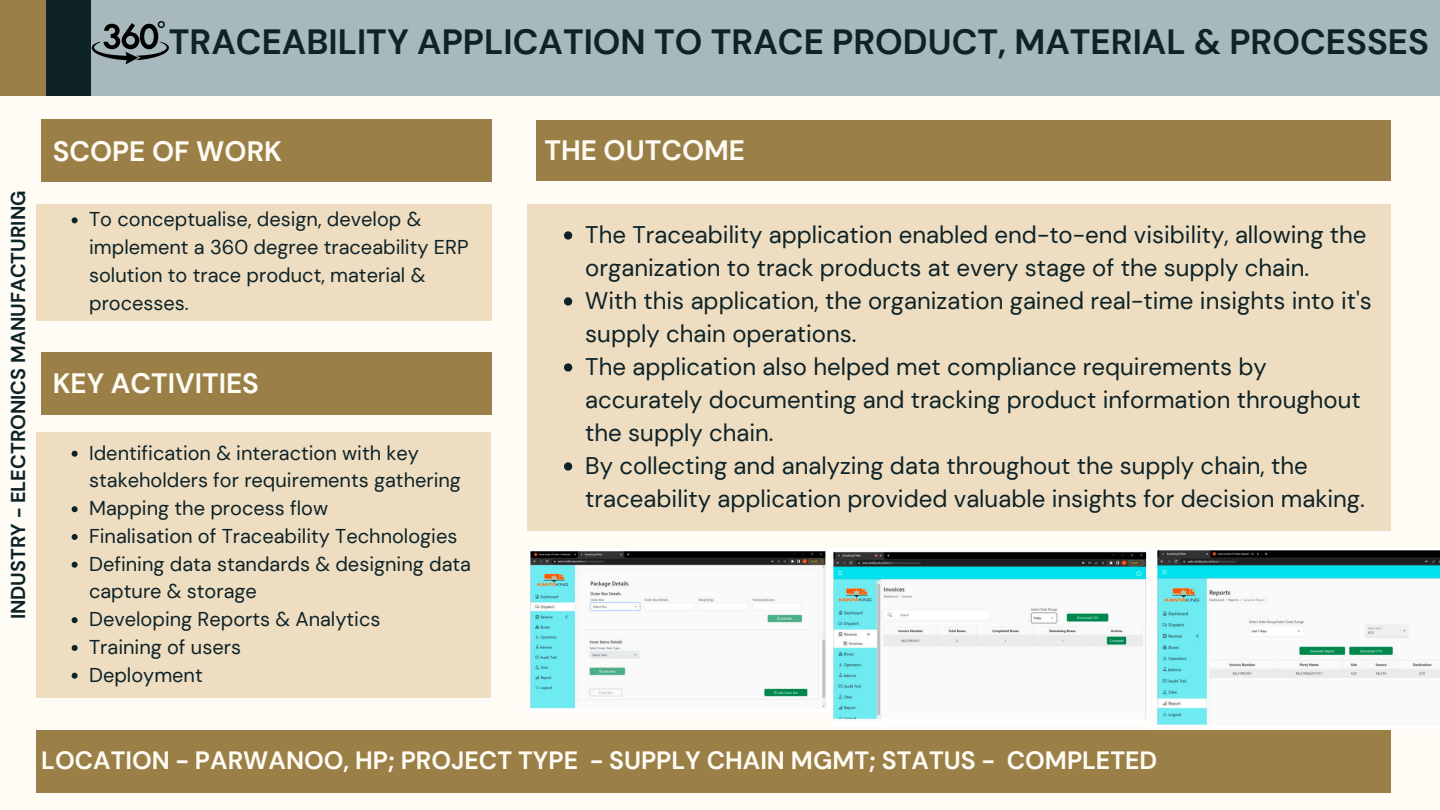
<style>
.page{position:relative;width:1440px;height:810px;background:#fffbf5}
.page>*{position:absolute;margin:0;border:0;box-sizing:border-box;transform-origin:0 0}
.t1{font:700 35px "DM Sans";color:#0d2328}
.t2{font:700 28px "DM Sans";color:#fffbf5}
.t3{font:700 25px "DM Sans";color:#fffbf5}
.t4{font:24px/33px "DM Sans";color:#0d2328}
.t5{font:20px/27.8px "DM Sans";color:#0d2328}
.t6{font:700 20px "DM Sans";color:#0d2328}
</style>
<div class="page">
<div style="left:0;top:0;width:46px;height:96px;background:#9a8047"></div>
<div style="left:46px;top:0;width:46px;height:96px;background:#0d2328"></div>
<div style="left:92px;top:0;width:1348px;height:96px;background:#a7b9bd"></div>
<div style="left:41px;top:119px;width:451px;height:63px;background:#9a8047"></div>
<div style="left:36px;top:204px;width:455px;height:117px;background:#eeddc1"></div>
<div style="left:536px;top:120px;width:855px;height:61px;background:#9a8047"></div>
<div style="left:528px;top:204px;width:863px;height:326px;background:#eeddc1"></div>
<div style="left:41px;top:352px;width:451px;height:63px;background:#9a8047"></div>
<div style="left:36px;top:433px;width:455px;height:265px;background:#eeddc1"></div>
<div style="left:36px;top:731px;width:1355px;height:62px;background:#9a8047"></div>
<svg style="left:92px;top:21px;width:77px;height:43px"></svg>
<img style="left:530px;top:551px;width:296px;height:158px">
<img style="left:833px;top:551px;width:314px;height:169px">
<img style="left:1157px;top:550px;width:283px;height:175px">
<svg style="left:72px;top:217px;width:6px;height:6px"></svg>
<svg style="left:72px;top:451px;width:6px;height:6px"></svg>
<svg style="left:72px;top:506px;width:6px;height:6px"></svg>
<svg style="left:72px;top:534px;width:6px;height:6px"></svg>
<svg style="left:72px;top:562px;width:6px;height:6px"></svg>
<svg style="left:72px;top:617px;width:6px;height:6px"></svg>
<svg style="left:72px;top:645px;width:6px;height:6px"></svg>
<svg style="left:72px;top:673px;width:6px;height:6px"></svg>
<svg style="left:564px;top:231px;width:8px;height:9px"></svg>
<svg style="left:564px;top:297px;width:8px;height:9px"></svg>
<svg style="left:564px;top:363px;width:8px;height:9px"></svg>
<svg style="left:564px;top:462px;width:8px;height:9px"></svg>
<h2 class="t1" style="left:169px;top:19px;width:1262px">TRACEABILITY APPLICATION TO TRACE PRODUCT, MATERIAL &amp; PROCESSES</h2>
<p class="t6" style="left:5px;top:619px;width:430px;rotate:-90deg">INDUSTRY - ELECTRONICS MANUFACTURING</p>
<p class="t2" style="left:53px;top:133px;width:231px">SCOPE OF WORK</p>
<h2 class="t5" style="left:89px;top:206px;width:381px">To conceptualise, design, develop &amp; implement a 360 degree traceability ERP solution to trace product, material &amp; processes.</h2>
<p class="t2" style="left:53px;top:365px;width:208px">KEY ACTIVITIES</p>
<p class="t5" style="left:89px;top:439px;width:373px">Identification &amp; interaction with key stakeholders for requirements gathering</p>
<p class="t5" style="left:89px;top:494px;width:240px">Mapping the process flow</p>
<p class="t5" style="left:89px;top:522px;width:370px">Finalisation of Traceability Technologies</p>
<p class="t5" style="left:89px;top:550px;width:383px">Defining data standards &amp; designing data capture &amp; storage</p>
<p class="t5" style="left:89px;top:605px;width:293px">Developing Reports &amp; Analytics</p>
<p class="t5" style="left:89px;top:633px;width:153px">Training of users</p>
<p class="t5" style="left:89px;top:661px;width:115px">Deployment</p>
<p class="t2" style="left:544px;top:132px;width:202px">THE OUTCOME</p>
<p class="t4" style="left:585px;top:219px;width:783px">The Traceability application enabled end-to-end visibility, allowing the organization to track products at every stage of the supply chain.</p>
<p class="t4" style="left:585px;top:285px;width:788px">With this application, the organization gained real-time insights into it's supply chain operations.</p>
<p class="t4" style="left:585px;top:351px;width:777px">The application also helped met compliance requirements by accurately documenting and tracking product information throughout the supply chain.</p>
<p class="t4" style="left:585px;top:450px;width:781px">By collecting and analyzing data throughout the supply chain, the traceability application provided valuable insights for decision making.</p>
<h2 class="t3" style="left:41px;top:745px;width:1118px">LOCATION - PARWANOO, HP; PROJECT TYPE - SUPPLY CHAIN MGMT; STATUS - COMPLETED</h2>
</div>
